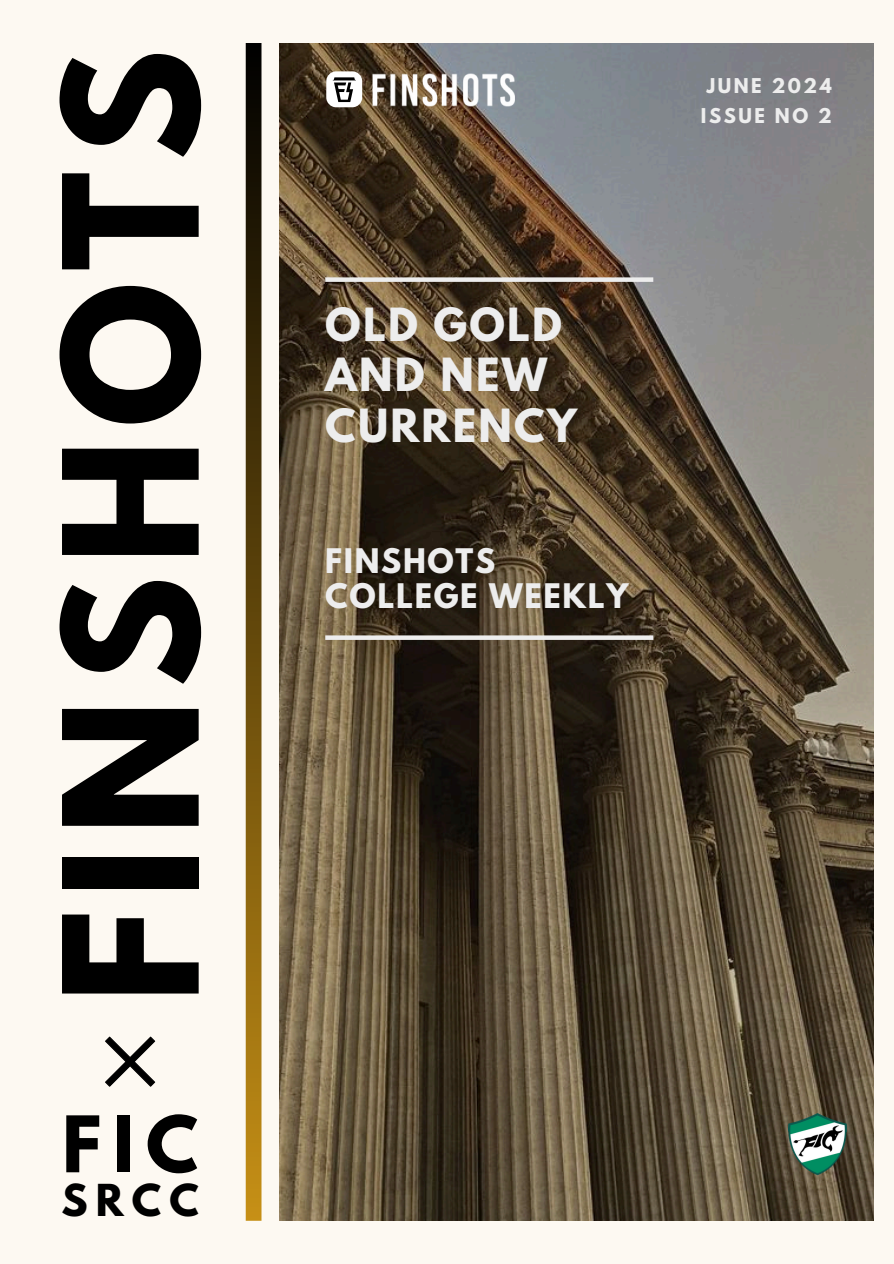
<style>
.page{position:relative;width:894px;height:1264px;background:#fff}
.page>*{position:absolute;margin:0;border:0;box-sizing:border-box;transform-origin:0 0}
.t1{font:700 165.45px "League Spartan";letter-spacing:.07em;color:#000}
.t2{font:700 69px "League Spartan";color:#000}
.t3{font:700 40.5px/50.7px "League Spartan";letter-spacing:.055em;color:#ededed}
.t4{font:700 39px "League Spartan";color:#000}
.t5{font:700 30px/34.8px "League Spartan";letter-spacing:.055em;color:#ededed}
.t6{font:700 18.15px "League Spartan";letter-spacing:.14em;color:#ededed}
</style>
<div class="page">
<div style="left:0;top:0;width:893px;height:1263px;background:#fdf9f2"></div>
<img style="left:280px;top:43px;width:592px;height:1177px">
<div style="left:325px;top:277px;width:328px;height:5px;background:#ededed"></div>
<div style="left:325px;top:635px;width:328px;height:5px;background:#ededed"></div>
<img style="left:788px;top:1113px;width:58px;height:63px">
<img style="left:366px;top:64px;width:148px;height:53px">
<svg style="left:326px;top:71px;width:36px;height:36px"></svg>
<svg style="left:105px;top:1036px;width:50px;height:50px"></svg>
<svg style="left:246px;top:43px;width:15px;height:1177px"></svg>
<p class="t1" style="left:50px;top:1003px;width:955px;rotate:-90deg">FINSHOTS</p>
<h3 class="t2" style="left:62px;top:1110px;width:137px">FIC</h3>
<h4 class="t4" style="left:61px;top:1180px;width:139px">SRCC</h4>
<p class="t6" style="left:706px;top:77px;width:126px">JUNE 2024</p>
<p class="t6" style="left:700px;top:106px;width:132px">ISSUE NO 2</p>
<p class="t3" style="left:325px;top:304px;width:253px">OLD GOLD<br>AND NEW<br>CURRENCY</p>
<p class="t5" style="left:325px;top:547px;width:305px">FINSHOTS<br>COLLEGE WEEKLY</p>
</div>
